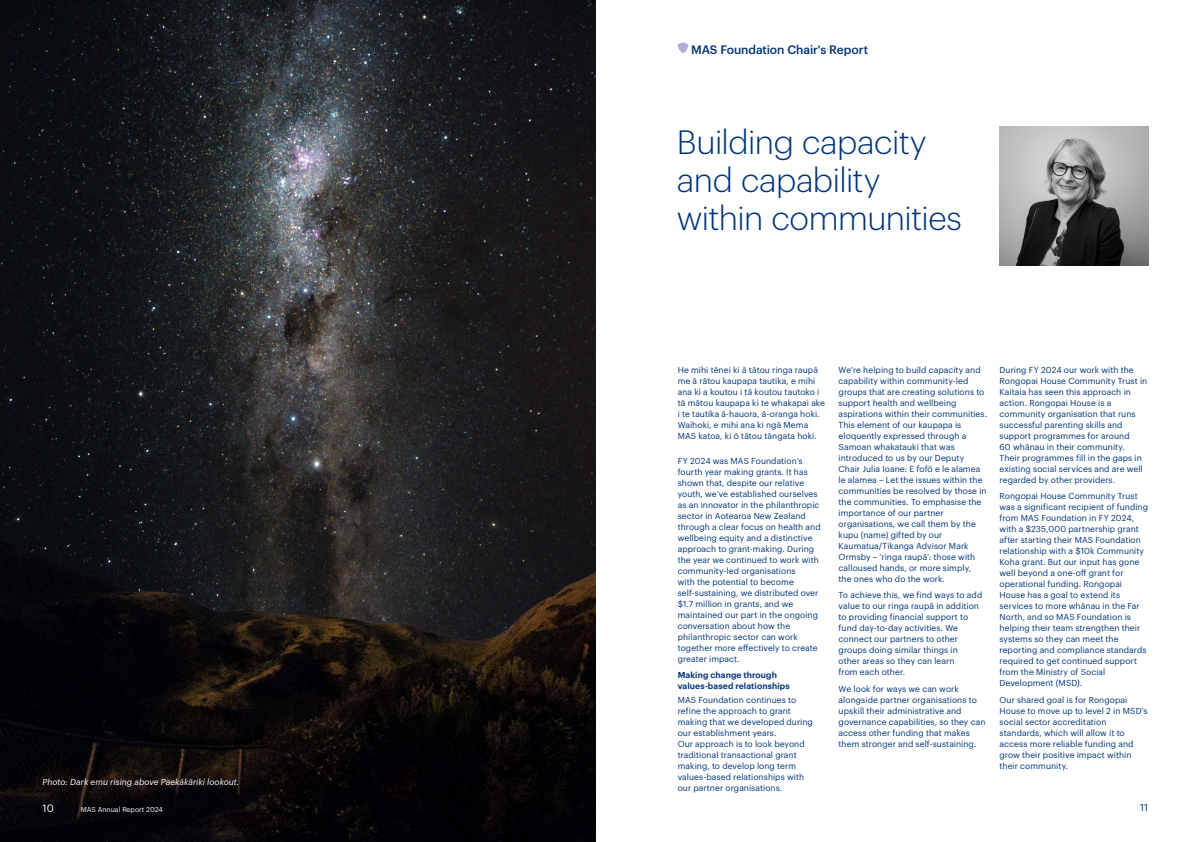
<style>
.page{position:relative;width:1191px;height:842px;background:#fff}
.page>*{position:absolute;margin:0;border:0;box-sizing:border-box;transform-origin:0 0}
.t1{font:300 33px/37.8px "Graphik";letter-spacing:-.015em;color:#003478}
.t2{font:500 12px "Graphik";letter-spacing:-.005em;color:#003478}
.t3{font:10.5px "Graphik";color:#fff}
.t4{font:10px "Graphik";color:#003478}
.t5{font:8.5px/11px "Graphik";letter-spacing:.005em;color:#003478}
.t6{font:600 8.5px/11px "Graphik";letter-spacing:.01em;color:#003478}
.t7{font:italic 8.5px "Graphik";letter-spacing:.005em;color:#fff}
.t8{font:7px "Graphik";color:#fff}
</style>
<div class="page">
<svg style="left:677px;top:43px;width:11px;height:10px"></svg>
<img style="left:0;top:0;width:595px;height:842px">
<img style="left:999px;top:127px;width:149px;height:138px">
<h2 class="t2" style="left:691px;top:40px;width:178px">MAS Foundation Chair's Report</h2>
<h1 class="t1" style="left:677px;top:121px;width:286px">Building capacity and capability within communities</h1>
<p class="t5" style="left:838px;top:363px;width:150px">We’re helping to build capacity and capability within community-led groups that are creating solutions to support health and wellbeing aspirations within their communities.<br>This element of our kaupapa is eloquently expressed through a<br>Samoan whakataukī that was introduced to us by our Deputy<br>Chair Julia Ioane: E fofō e le alamea le alamea – Let the issues within the communities be resolved by those in the communities. To emphasise the importance of our partner organisations, we call them by the kupu (name) gifted by our<br>Kaumatua/Tikanga Advisor Mark<br>Ormsby – ‘ringa raupā’: those with calloused hands, or more simply,<br>the ones who do the work.</p>
<p class="t5" style="left:838px;top:589px;width:145px">To achieve this, we find ways to add value to our ringa raupā in addition to providing financial support to fund day-to-day activities. We connect our partners to other groups doing similar things in<br>other areas so they can learn<br>from each other.</p>
<p class="t5" style="left:838px;top:682px;width:148px">We look for ways we can work alongside partner organisations to upskill their administrative and governance capabilities, so they can access other funding that makes them stronger and self-sustaining.</p>
<p class="t5" style="left:677px;top:363px;width:149px">He mihi tēnei ki ā tātou ringa raupā me ā rātou kaupapa tautika, e mihi ana ki a koutou i tā koutou tautoko i tā mātou kaupapa ki te whakapai ake i te tautika ā-hauora, ā-oranga hoki.<br>Waihoki, e mihi ana ki ngā Mema MAS katoa, ki ō tātou tāngata hoki.</p>
<p class="t5" style="left:677px;top:454px;width:144px">FY 2024 was MAS Foundation’s fourth year making grants. It has shown that, despite our relative youth, we’ve established ourselves as an innovator in the philanthropic sector in Aotearoa New Zealand through a clear focus on health and wellbeing equity and a distinctive approach to grant-making. During the year we continued to work with community-led organisations<br>with the potential to become self-sustaining, we distributed over $1.7 million in grants, and we maintained our part in the ongoing conversation about how the philanthropic sector can work together more effectively to create greater impact.</p>
<p class="t6" style="left:677px;top:669px;width:113px">Making change through values-based relationships</p>
<p class="t5" style="left:677px;top:694px;width:137px">MAS Foundation continues to refine the approach to grant making that we developed during our establishment years.<br>Our approach is to look beyond traditional transactional grant making, to develop long term values-based relationships with our partner organisations.</p>
<p class="t5" style="left:999px;top:363px;width:149px">During FY 2024 our work with the<br>Rongopai House Community Trust in<br>Kaitaia has seen this approach in action. Rongopai House is a community organisation that runs successful parenting skills and support programmes for around<br>60 whānau in their community.<br>Their programmes fill in the gaps in existing social services and are well regarded by other providers.</p>
<p class="t5" style="left:999px;top:490px;width:150px">Rongopai House Community Trust was a significant recipient of funding from MAS Foundation in FY 2024, with a $235,000 partnership grant after starting their MAS Foundation relationship with a $10k Community<br>Koha grant. But our input has gone well beyond a one-off grant for operational funding. Rongopai<br>House has a goal to extend its services to more whānau in the Far<br>North, and so MAS Foundation is helping their team strengthen their systems so they can meet the reporting and compliance standards required to get continued support from the Ministry of Social<br>Development (MSD).</p>
<p class="t5" style="left:999px;top:693px;width:150px">Our shared goal is for Rongopai<br>House to move up to level 2 in MSD’s social sector accreditation standards, which will allow it to access more reliable funding and grow their positive impact within their community.</p>
<p class="t7" style="left:43px;top:775px;width:198px">Photo: Dark emu rising above Paekākāriki lookout.</p>
<p class="t3" style="left:43px;top:800px;width:13px">10</p>
<p class="t8" style="left:81px;top:804px;width:83px">MAS Annual Report 2024</p>
<p class="t4" style="left:1140px;top:800px;width:9px">11</p>
</div>
